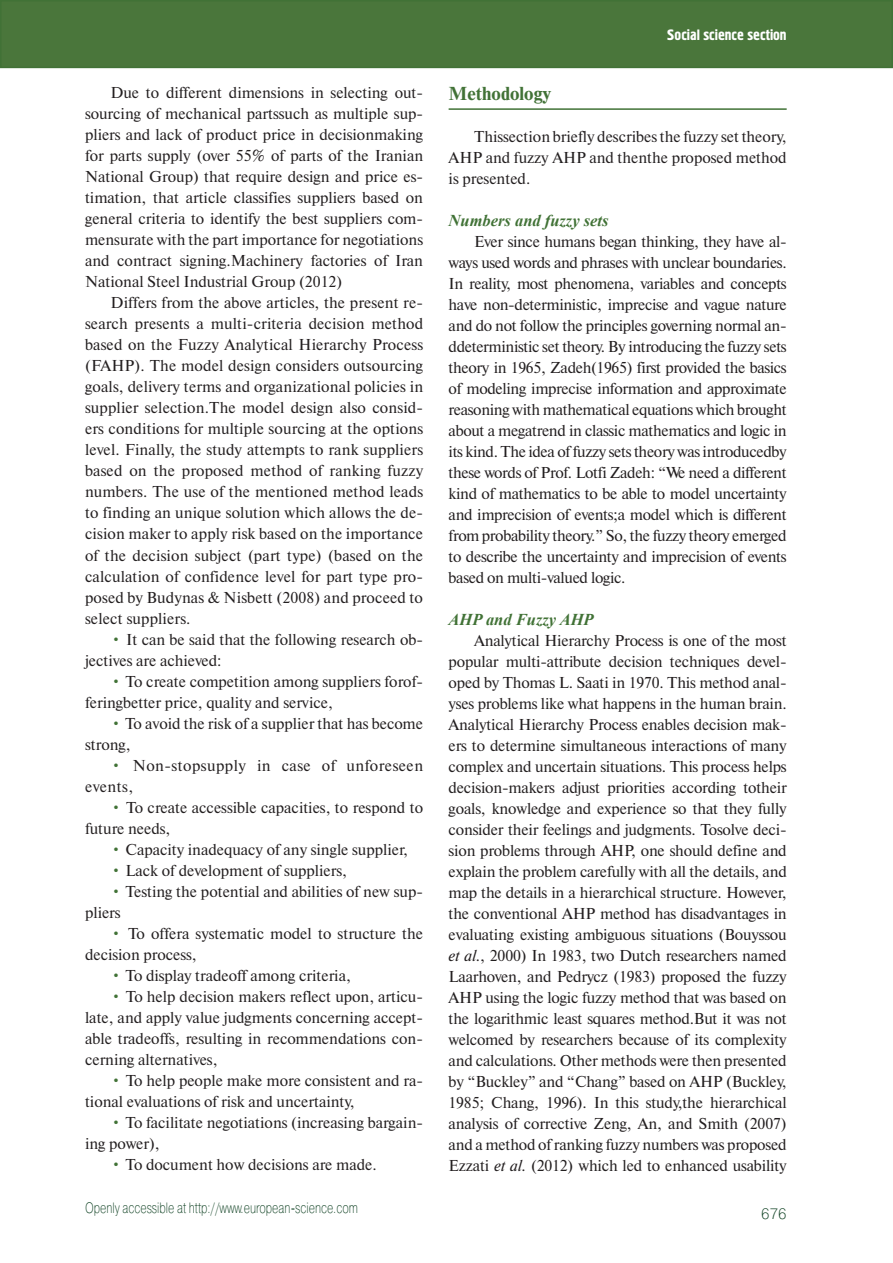
<style>
.page{position:relative;width:893px;height:1263px;background:#fff}
.page>*{position:absolute;margin:0;border:0;box-sizing:border-box;transform-origin:0 0}
.Заголовок{font:700 18.75px "Newton C";color:#417236}
.Подзаголовок{font:italic 700 16.5px "Times New Roman";color:#417236}
.Текст_статьи{font:15.75px/21px "Newton C";color:#231f20}
.Текст_статьи-2{font:15.75px/21px "Newton C";letter-spacing:.03em;color:#231f20}
.t1{font:15px "Pragmatica Light C";color:#0b3e1f;scale:.75 1}
.t2{font:15px "Hermes C";color:#fff}
.t3{font:15px "Pragmatica Light C";color:#0b3e1f}
.s1{color:#417236}
.s2{font-style:italic}
</style>
<div class="page">
<div style="left:1px;top:1px;width:891px;height:66px;background:#4a763b"></div>
<div style="left:0;top:0;width:893px;height:68px;border:2px solid #417236"></div>
<hr style="left:449px;top:108px;width:338px;height:2px;background:#417236">
<p class="Текст_статьи" style="left:85px;top:83px;width:340px;text-align:justify;text-indent:26px">Due to different dimensions in selecting out&shy;sourcing of mechanical partssuch as multiple sup&shy;pliers and lack of product price in decisionmaking for parts supply (over 55% of parts of the Iranian National Group) that require design and price es&shy;timation, that article classifies suppliers based on general criteria to identify the best suppliers com&shy;mensurate with the part importance for negotiations and contract signing.Machinery factories of Iran National Steel Industrial Group (2012)</p>
<p class="Текст_статьи" style="left:85px;top:293px;width:340px;text-align:justify;text-indent:26px">Differs from the above articles, the present re&shy;search presents a multi-criteria decision method based on the Fuzzy Analytical Hierarchy Process (FAHP). The model design considers outsourcing goals, delivery terms and organizational policies in supplier selection.The model design also consid&shy;ers conditions for multiple sourcing at the options level. Finally, the study attempts to rank suppliers based on the proposed method of ranking fuzzy numbers. The use of the mentioned method leads to finding an unique solution which allows the de&shy;cision maker to apply risk based on the importance of the decision subject (part type) (based on the calculation of confidence level for part type pro&shy;posed by Budynas &amp; Nisbett (2008) and proceed to select suppliers.</p>
<p class="Текст_статьи" style="left:85px;top:629px;width:340px;text-indent:26px"><span class="s1">•</span> It can be said that the following research ob&shy;jectives are achieved:</p>
<p class="Текст_статьи" style="left:85px;top:671px;width:340px;text-indent:26px"><span class="s1">•</span> To create competition among suppliers forof&shy;feringbetter price, quality and service,</p>
<p class="Текст_статьи" style="left:85px;top:713px;width:339px;text-indent:26px"><span class="s1">•</span> To avoid the risk of a supplier that has become strong,</p>
<p class="Текст_статьи-2" style="left:85px;top:755px;width:340px;text-indent:26px"><span class="s1">•</span> Non-stopsupply in case of unforeseen events,</p>
<p class="Текст_статьи" style="left:85px;top:797px;width:340px;text-indent:26px"><span class="s1">•</span> To create accessible capacities, to respond to future needs,</p>
<p class="Текст_статьи" style="left:111px;top:839px;width:299px"><span class="s1">•</span> Capacity inadequacy of any single supplier,</p>
<p class="Текст_статьи" style="left:111px;top:860px;width:238px"><span class="s1">•</span> Lack of development of suppliers,</p>
<p class="Текст_статьи" style="left:85px;top:881px;width:340px;text-indent:26px"><span class="s1">•</span> Testing the potential and abilities of new sup&shy;pliers</p>
<p class="Текст_статьи" style="left:85px;top:923px;width:340px;text-indent:26px"><span class="s1">•</span> To offera systematic model to structure the decision process,</p>
<p class="Текст_статьи" style="left:111px;top:965px;width:242px"><span class="s1">•</span> To display tradeoff among criteria,</p>
<p class="Текст_статьи" style="left:85px;top:986px;width:340px;text-align:justify;text-indent:26px"><span class="s1">•</span> To help decision makers reflect upon, articu&shy;late, and apply value judgments concerning accept&shy;able tradeoffs, resulting in recommendations con&shy;cerning alternatives,</p>
<p class="Текст_статьи" style="left:85px;top:1070px;width:340px;text-indent:26px"><span class="s1">•</span> To help people make more consistent and ra&shy;tional evaluations of risk and uncertainty,</p>
<p class="Текст_статьи" style="left:85px;top:1112px;width:340px;text-indent:26px"><span class="s1">•</span> To facilitate negotiations (increasing bargain&shy;ing power),</p>
<p class="Текст_статьи" style="left:111px;top:1154px;width:268px"><span class="s1">•</span> To document how decisions are made.</p>
<p class="t1" style="left:85px;top:1199px;width:365px">Openly accessible at http://www.european-science.com</p>
<p class="t2" style="left:667px;top:26px;width:121px">Social science section</p>
<p class="Заголовок" style="left:449px;top:83px;width:104px">Methodology</p>
<p class="Текст_статьи" style="left:449px;top:126px;width:340px;text-align:justify;text-indent:26px">Thissection briefly describes the fuzzy set theory, AHP and fuzzy AHP and thenthe proposed method is presented.</p>
<p class="Подзаголовок" style="left:449px;top:209px;width:161px">Numbers and fuzzy sets</p>
<p class="Текст_статьи" style="left:449px;top:231px;width:340px;text-align:justify;text-indent:26px">Ever since humans began thinking, they have al&shy;ways used words and phrases with unclear boundaries.<br>In reality, most phenomena, variables and concepts have non-deterministic, imprecise and vague nature and do not follow the principles governing normal an&shy;ddeterministic set theory. By introducing the fuzzy sets theory in 1965, Zadeh(1965) first provided the basics of modeling imprecise information and approximate reasoning with mathematical equations which brought about a megatrend in classic mathematics and logic in its kind. The idea of fuzzy sets theory was introducedby these words of Prof. Lotfi Zadeh: “We need a different kind of mathematics to be able to model uncertainty and imprecision of events;a model which is different from probability theory.” So, the fuzzy theory emerged to describe the uncertainty and imprecision of events based on multi-valued logic.</p>
<p class="Подзаголовок" style="left:449px;top:608px;width:147px">AHP and Fuzzy AHP</p>
<p class="Текст_статьи" style="left:449px;top:630px;width:340px;text-align:justify;text-indent:26px">Analytical Hierarchy Process is one of the most popular multi-attribute decision techniques devel&shy;oped by Thomas L. Saati in 1970. This method anal&shy;yses problems like what happens in the human brain.<br>Analytical Hierarchy Process enables decision mak&shy;ers to determine simultaneous interactions of many complex and uncertain situations. This process helps decision-makers adjust priorities according totheir goals, knowledge and experience so that they fully consider their feelings and judgments. Tosolve deci&shy;sion problems through AHP, one should define and explain the problem carefully with all the details, and map the details in a hierarchical structure. However, the conventional AHP method has disadvantages in evaluating existing ambiguous situations (Bouyssou <span class="s2">et al.</span>, 2000) In 1983, two Dutch researchers named Laarhoven, and Pedrycz (1983) proposed the fuzzy AHP using the logic fuzzy method that was based on the logarithmic least squares method.But it was not welcomed by researchers because of its complexity and calculations. Other methods were then presented by “Buckley” and “Chang” based on AHP (Buckley, 1985; Chang, 1996). In this study,the hierarchical analysis of corrective Zeng, An, and Smith (2007) and a method of ranking fuzzy numbers was proposed Ezzati <span class="s2">et al.</span> (2012) which led to enhanced usability</p>
<p class="t3" style="left:761px;top:1205px;width:27px">676</p>
</div>
